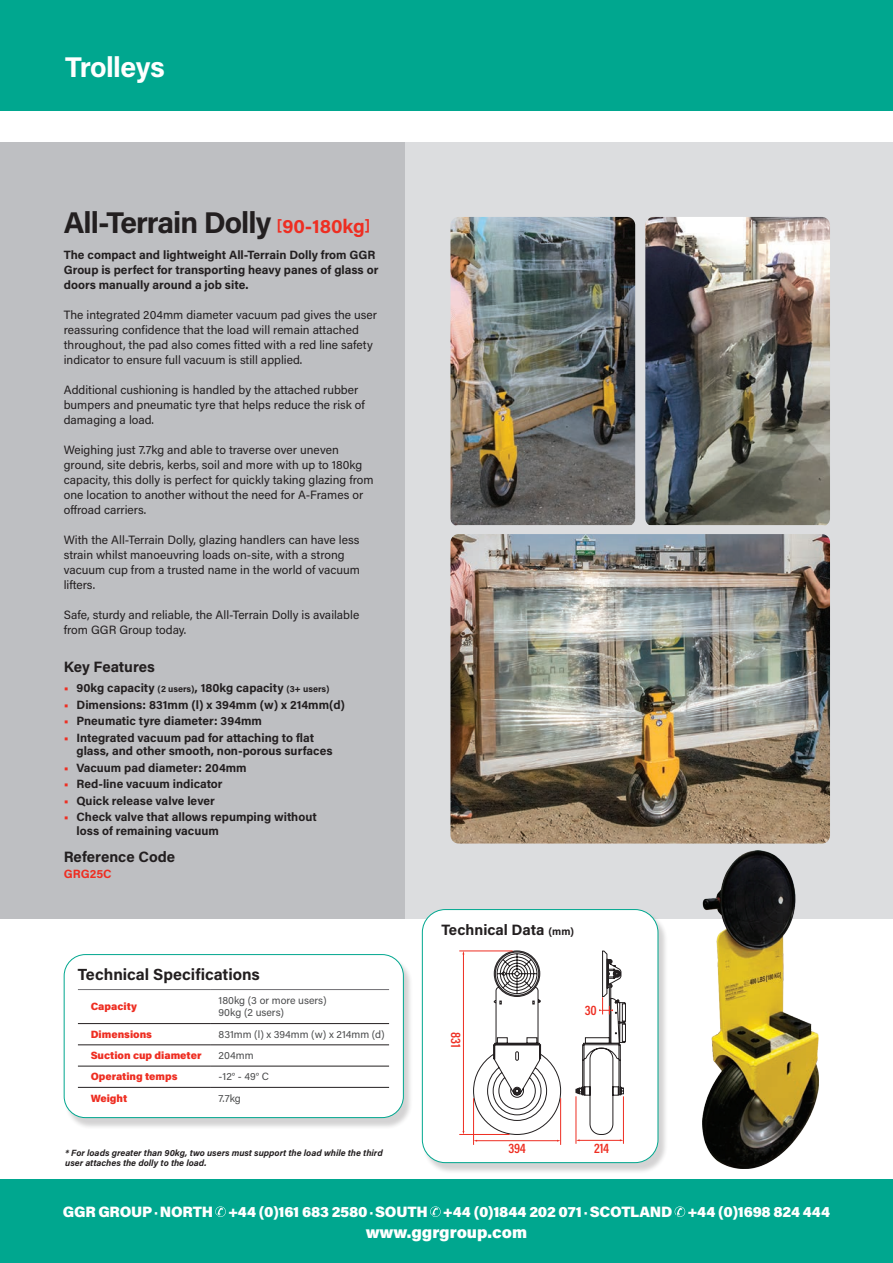
<style>
.page{position:relative;width:893px;height:1263px;background:#fff}
.page>*{position:absolute;margin:0;border:0;box-sizing:border-box;transform-origin:0 0}
.t1{font:700 30px "Acumin Pro";letter-spacing:-.03em;color:#231f20}
.t2{font:700 28.5px "Acumin Pro";letter-spacing:-.02em;color:#fff}
.t3{font:900 16.5px "Acumin Pro";color:#fff}
.t4{font:700 16.2px "Acumin Pro";color:#231f20}
.t5{font:900 15px "Acumin Pro";letter-spacing:-.02em;color:#fff}
.t6{font:700 15px "Acumin Pro";color:#231f20}
.t7{font:600 13.95px "Acumin Pro Cond";letter-spacing:-.015em;color:#ee2e22}
.t8{font:12px/15px "Acumin Pro";color:#231f20}
.t9{font:700 12px/15px "Acumin Pro";color:#231f20}
.t10{font:700 12px "Acumin Pro";color:#ee2e22}
.t11{font:10.5px/12px "Acumin Pro";color:#4b4c4d}
.t12{font:900 10.5px "Acumin Pro";color:#ee2e22}
.t13{font:italic 700 9px "Acumin Pro";color:#231f20}
.s1{font-size:15px;color:#ee2e22}
.s2{font-size:19.5px;color:#ee2e22}
.s3{color:#ee2e22}
.s4{font-size:9px}
.s5{font-size:10.5px}
.s6{font-size:12px}
</style>
<div class="page">
<div style="left:0;top:142px;width:446px;height:776px;background:#bebfc2"></div>
<div style="left:405px;top:142px;width:488px;height:776px;background:#dcdddf"></div>
<img style="left:451px;top:218px;width:378px;height:624px">
<div style="left:441px;top:208px;width:203px;height:327px;border:9px solid #dcdddf;border-radius:13px"></div>
<div style="left:636px;top:208px;width:203px;height:327px;border:9px solid #dcdddf;border-radius:13px"></div>
<div style="left:441px;top:525px;width:398px;height:327px;border:9px solid #dcdddf;border-radius:13px"></div>
<div style="left:0;top:0;width:893px;height:111px;background:#00a78f"></div>
<div style="left:0;top:1179px;width:893px;height:84px;background:#00a78f"></div>
<svg style="left:215px;top:1206px;width:11px;height:11px"></svg>
<svg style="left:430px;top:1206px;width:11px;height:11px"></svg>
<svg style="left:675px;top:1206px;width:10px;height:11px"></svg>
<div style="left:64px;top:956px;width:349px;height:173px;background:#231f20;opacity:.2"></div>
<div style="left:64px;top:954px;width:339px;height:163px;background:#fff;border-radius:21px"></div>
<div style="left:64px;top:954px;width:340px;height:164px;border:1px solid #00a78f;border-radius:21px"></div>
<hr style="left:210px;top:1023px;width:179px;height:1px;background:#231f20">
<hr style="left:210px;top:1044px;width:179px;height:1px;background:#231f20">
<hr style="left:210px;top:1066px;width:179px;height:1px;background:#231f20">
<hr style="left:210px;top:1087px;width:179px;height:1px;background:#231f20">
<hr style="left:78px;top:1023px;width:132px;height:1px;background:#231f20">
<hr style="left:78px;top:1044px;width:132px;height:1px;background:#231f20">
<hr style="left:78px;top:1066px;width:132px;height:1px;background:#231f20">
<hr style="left:78px;top:1087px;width:132px;height:1px;background:#231f20">
<hr style="left:78px;top:989px;width:132px;height:1px;background:#717074">
<hr style="left:210px;top:989px;width:179px;height:1px;background:#717074">
<div style="left:422px;top:911px;width:246px;height:263px;background:#231f20;opacity:.2"></div>
<div style="left:422px;top:909px;width:236px;height:253px;background:#fff;border-radius:23px"></div>
<div style="left:422px;top:909px;width:236px;height:254px;border:1px solid #00a78f;border-radius:23px"></div>
<hr style="left:459px;top:951px;width:54px;height:1px;background:#ee2e22">
<hr style="left:459px;top:1134px;width:51px;height:1px;background:#ee2e22">
<hr style="left:463px;top:953px;width:1px;height:178px;background:#ee2e22">
<hr style="left:473px;top:1098px;width:1px;height:47px;background:#ee2e22">
<hr style="left:560px;top:1098px;width:1px;height:47px;background:#ee2e22">
<hr style="left:576px;top:1096px;width:1px;height:48px;background:#ee2e22">
<hr style="left:623px;top:1096px;width:1px;height:48px;background:#ee2e22">
<svg style="left:473px;top:951px;width:153px;height:191px"></svg>
<img style="left:702px;top:850px;width:116px;height:318px">
<h2 class="t2" style="left:65px;top:47px;width:101px">Trolleys</h2>
<h1 class="t1" style="left:64px;top:201px;width:308px">All-Terrain Dolly <span class="s1">[</span><span class="s2">90-180kg</span><span class="s1">]</span></h1>
<p class="t9" style="left:64px;top:247px;width:316px">The compact and lightweight All-Terrain Dolly from GGR<br>Group is perfect for transporting heavy panes of glass or doors manually around a job site.</p>
<p class="t8" style="left:64px;top:307px;width:315px">The integrated 204mm diameter vacuum pad gives the user reassuring confidence that the load will remain attached throughout, the pad also comes fitted with a red line safety indicator to ensure full vacuum is still applied.</p>
<p class="t8" style="left:64px;top:382px;width:303px">Additional cushioning is handled by the attached rubber bumpers and pneumatic tyre that helps reduce the risk of damaging a load.</p>
<p class="t8" style="left:64px;top:442px;width:311px">Weighing just 7.7kg and able to traverse over uneven ground, site debris, kerbs, soil and more with up to 180kg capacity, this dolly is perfect for quickly taking glazing from one location to another without the need for A-Frames or offroad carriers.</p>
<p class="t8" style="left:64px;top:532px;width:298px">With the All-Terrain Dolly, glazing handlers can have less strain whilst manoeuvring loads on-site, with a strong vacuum cup from a trusted name in the world of vacuum lifters.</p>
<p class="t8" style="left:64px;top:607px;width:297px">Safe, sturdy and reliable, the All-Terrain Dolly is available from GGR Group today.</p>
<p class="t6" style="left:64px;top:656px;width:93px">Key Features</p>
<p class="t9" style="left:64px;top:680px;width:267px"><span class="s3">•</span> 90kg capacity <span class="s4">(2 users)</span>, 180kg capacity <span class="s4">(3+ users)</span></p>
<p class="t9" style="left:64px;top:696px;width:283px"><span class="s3">•</span> Dimensions: 831mm (l) x 394mm (w) x 214mm(d)</p>
<p class="t9" style="left:64px;top:713px;width:200px"><span class="s3">•</span> Pneumatic tyre diameter: 394mm</p>
<p class="t9" style="left:77px;top:730px;width:258px;line-height:13.5px;text-indent:-13px"><span class="s3">•</span> Integrated vacuum pad for attaching to flat glass, and other smooth, non-porous surfaces</p>
<p class="t9" style="left:64px;top:759px;width:184px"><span class="s3">•</span> Vacuum pad diameter: 204mm</p>
<p class="t9" style="left:64px;top:776px;width:160px"><span class="s3">•</span> Red-line vacuum indicator</p>
<p class="t9" style="left:64px;top:792px;width:153px"><span class="s3">•</span> Quick release valve lever</p>
<p class="t9" style="left:77px;top:809px;width:242px;line-height:13.5px;text-indent:-13px"><span class="s3">•</span> Check valve that allows repumping without loss of remaining vacuum</p>
<p class="t10" style="left:64px;top:865px;width:49px">GRG25C</p>
<p class="t6" style="left:64px;top:846px;width:113px">Reference Code</p>
<h3 class="t4" style="left:78px;top:962px;width:183px">Technical Specifications</h3>
<p class="t12" style="left:91px;top:999px;width:48px">Capacity</p>
<p class="t11" style="left:219px;top:994px;width:110px">180kg (3 or more users)<br>90kg (2 users)</p>
<p class="t12" style="left:91px;top:1027px;width:63px">Dimensions</p>
<p class="t11" style="left:219px;top:1028px;width:168px">831mm (l) x 394mm (w) x 214mm (d)</p>
<p class="t12" style="left:91px;top:1048px;width:112px">Suction cup diameter</p>
<p class="t11" style="left:219px;top:1049px;width:37px">204mm</p>
<p class="t12" style="left:91px;top:1069px;width:88px">Operating temps</p>
<p class="t11" style="left:219px;top:1070px;width:52px">-12° - 49° C</p>
<p class="t12" style="left:91px;top:1090px;width:38px">Weight</p>
<p class="t11" style="left:219px;top:1092px;width:24px">7.7kg</p>
<p class="t13" style="left:65px;top:1146px;width:319px">* For loads greater than 90kg, two users must support the load while the third</p>
<p class="t13" style="left:65px;top:1156px;width:143px">user attaches the dolly to the load.</p>
<p class="t6" style="left:441px;top:919px;width:134px">Technical Data <span class="s5">(mm)</span></p>
<p class="t7" style="left:465px;top:1032px;width:17px;rotate:90deg">831</p>
<p class="t7" style="left:585px;top:1000px;width:13px">30</p>
<p class="t7" style="left:508px;top:1139px;width:19px">394</p>
<p class="t7" style="left:594px;top:1139px;width:16px">214</p>
<p class="t5" style="left:63px;top:1201px;width:769px">GGR GROUP <span class="s6">·</span> NORTH +44 (0)161 683 2580 <span class="s6">·</span> SOUTH +44 (0)1844 202 071 <span class="s6">·</span> SCOTLAND +44 (0)1698 824 444</p>
<h3 class="t3" style="left:366px;top:1220px;width:163px">www.ggrgroup.com</h3>
<h3 class="t3" style="left:309px;top:1220px;width:277px">Buy online at www.ggrglass.co.uk</h3>
</div>
